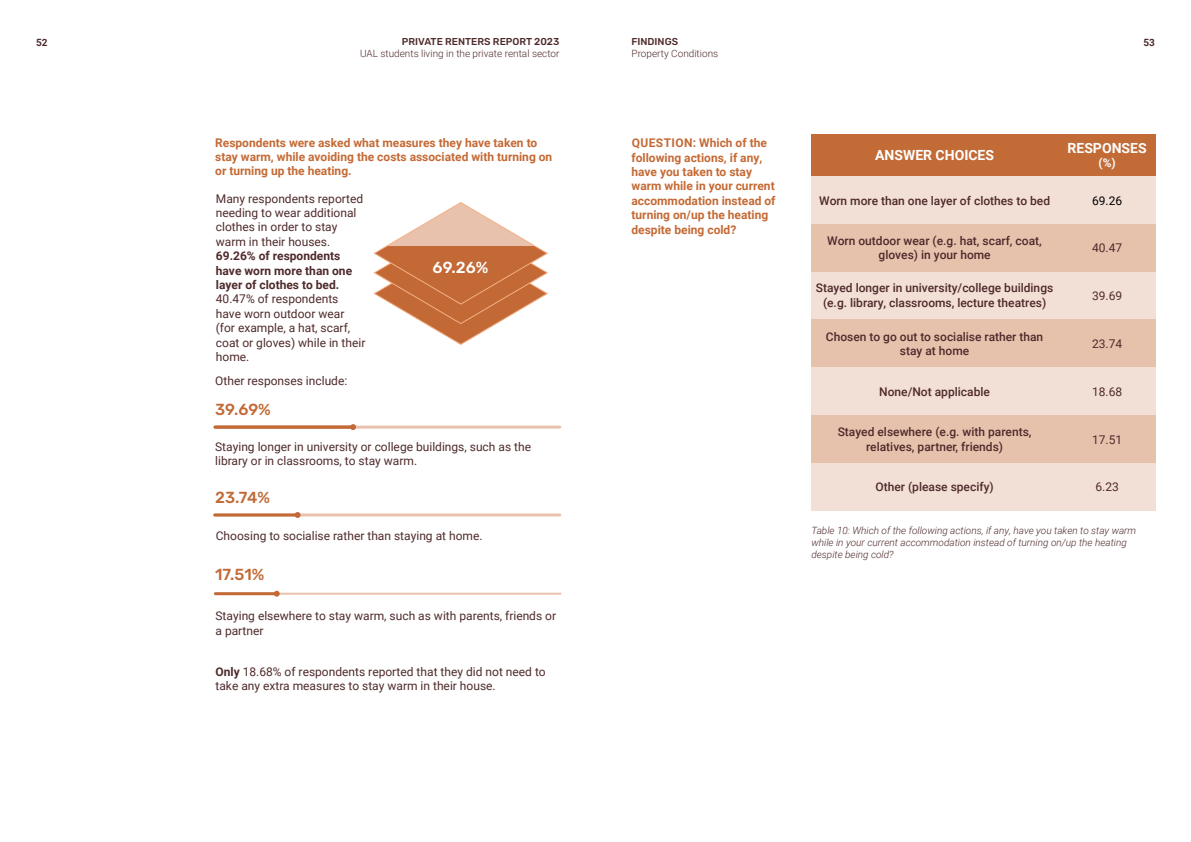
<style>
.page{position:relative;width:1191px;height:842px;background:#fff}
.page>*{position:absolute;margin:0;border:0;box-sizing:border-box;transform-origin:0 0}
.t1{font:500 16px "Rubik";color:#c26936}
.t2{font:500 16px "Rubik";color:#fff}
.t3{font:700 14px "Roboto";color:#fff}
.t4{font:700 14px "Roboto";color:#fcfcfc}
.t5{font:12px/14.4px "Roboto";color:#4f2a2b}
.t6{font:500 12px/14.4px "Roboto";color:#4f292b;text-align:center}
.t7{font:700 12px/14.4px "Roboto";color:#c46a35}
.t8{font:12px "Roboto";color:#4f292b}
.t9{font:12px "Roboto";color:#000}
.t10{font:700 12px "Roboto";color:#fcfcfc}
.t11{font:italic 300 10px/12px "Roboto";color:#4f2a2b}
.t12{font:300 10px "Roboto";color:#4f2a2b}
.t13{font:500 10px "Rubik";color:#4f2a2b}
.t14{font:700 10px "Roboto";color:#4f2a2b}
.s1{font-weight:700}
</style>
<div class="page">
<div style="left:810px;top:134px;width:248px;height:42px;background:#c26b36"></div>
<div style="left:1058px;top:134px;width:97px;height:42px;background:#c26b36"></div>
<svg style="left:811px;top:176px;width:344px;height:335px;background:#ecd3c4"></svg>
<svg style="left:373px;top:202px;width:175px;height:143px"></svg>
<svg style="left:213px;top:424px;width:348px;height:6px"></svg>
<hr style="left:214px;top:593px;width:347px;height:2px;background:#e8c2ad">
<hr style="left:214px;top:592px;width:63px;height:3px;background:#c26936;border-radius:2px">
<svg style="left:274px;top:591px;width:6px;height:6px"></svg>
<hr style="left:213px;top:513px;width:348px;height:3px;background:#e8c2ad">
<hr style="left:213px;top:513px;width:85px;height:3px;background:#c26936;border-radius:2px">
<svg style="left:295px;top:512px;width:5px;height:6px"></svg>
<p class="t13" style="left:402px;top:36px;width:159px">PRIVATE RENTERS REPORT 2023</p>
<p class="t12" style="left:360px;top:47px;width:201px">UAL students living in the private rental sector</p>
<p class="t13" style="left:631px;top:36px;width:48px">FINDINGS</p>
<p class="t12" style="left:631px;top:47px;width:88px">Property Conditions</p>
<p class="t14" style="left:36px;top:36px;width:13px">52</p>
<p class="t14" style="left:1143px;top:36px;width:13px">53</p>
<p class="t7" style="left:215px;top:135px;width:339px">Respondents were asked what measures they have taken to stay warm, while avoiding the costs associated with turning on or turning up the heating.</p>
<p class="t5" style="left:216px;top:191px;width:151px">Many respondents reported needing to wear additional clothes in order to stay warm in their houses.<br><span class="s1">69.26% of respondents have worn more than one layer of clothes to bed.<br></span>40.47% of respondents have worn outdoor wear (for example, a hat, scarf, coat or gloves) while in their home.</p>
<p class="t5" style="left:215px;top:373px;width:134px">Other responses include:</p>
<p class="t2" style="left:432px;top:259px;width:57px">69.26%</p>
<p class="t1" style="left:215px;top:400px;width:57px">39.69%</p>
<p class="t5" style="left:215px;top:439px;width:317px">Staying longer in university or college buildings, such as the library or in classrooms, to stay warm.</p>
<p class="t1" style="left:215px;top:489px;width:56px">23.74%</p>
<p class="t5" style="left:216px;top:528px;width:268px">Choosing to socialise rather than staying at home.</p>
<p class="t1" style="left:215px;top:565px;width:51px">17.51%</p>
<p class="t5" style="left:215px;top:608px;width:342px">Staying elsewhere to stay warm, such as with parents, friends or a partner</p>
<p class="t5" style="left:215px;top:664px;width:331px"><span class="s1">Only</span> 18.68% of respondents reported that they did not need to take any extra measures to stay warm in their house.</p>
<p class="t7" style="left:631px;top:135px;width:146px">QUESTION: Which of the following actions, if any, have you taken to stay warm while in your current accommodation instead of turning on/up the heating despite being cold?</p>
<p class="t3" style="left:875px;top:145px;width:120px">ANSWER CHOICES</p>
<p class="t4" style="left:1067px;top:138px;width:81px">RESPONSES</p>
<p class="t10" style="left:1098px;top:155px;width:19px">(%)</p>
<p class="t6" style="left:819px;top:193px;width:232px">Worn more than one layer of clothes to bed</p>
<p class="t9" style="left:1092px;top:192px;width:32px">69.26</p>
<p class="t6" style="left:827px;top:233px;width:216px">Worn outdoor wear (e.g. hat, scarf, coat, gloves) in your home</p>
<p class="t8" style="left:1092px;top:240px;width:32px">40.47</p>
<p class="t6" style="left:816px;top:280px;width:239px">Stayed longer in university/college buildings (e.g. library, classrooms, lecture theatres)</p>
<p class="t8" style="left:1092px;top:287px;width:32px">39.69</p>
<p class="t6" style="left:826px;top:329px;width:219px">Chosen to go out to socialise rather than stay at home</p>
<p class="t8" style="left:1092px;top:335px;width:32px">23.74</p>
<p class="t6" style="left:879px;top:384px;width:112px">None/Not applicable</p>
<p class="t8" style="left:1092px;top:383px;width:32px">18.68</p>
<p class="t6" style="left:837px;top:424px;width:195px">Stayed elsewhere (e.g. with parents, relatives, partner, friends)</p>
<p class="t8" style="left:1092px;top:431px;width:32px">17.51</p>
<p class="t6" style="left:875px;top:479px;width:120px">Other (please specify)</p>
<p class="t8" style="left:1095px;top:479px;width:25px">6.23</p>
<p class="t11" style="left:811px;top:524px;width:326px">Table 10: Which of the following actions, if any, have you taken to stay warm while in your current accommodation instead of turning on/up the heating despite being cold?</p>
</div>
